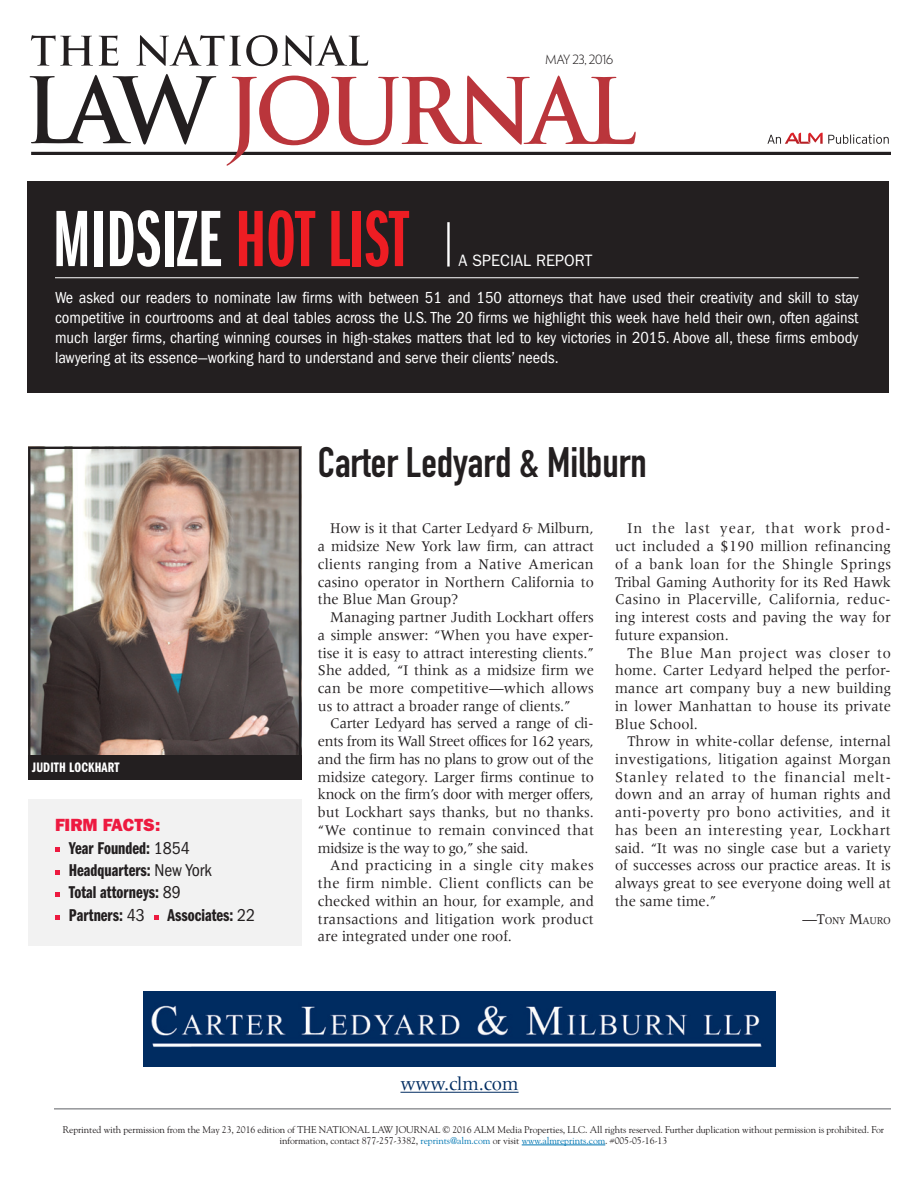
<style>
.page{position:relative;width:918px;height:1188px;background:#fff}
.page>*{position:absolute;margin:0;border:0;box-sizing:border-box;transform-origin:0 0}
.t1{font:82.8px "ITC Franklin Gothic Std Dm X Cp";color:#fff}
.t2{font:42px "DIN Engschrift Std";color:#231f20}
.t3{font:19.5px "Meridien LT Std";letter-spacing:-.005em;color:#002c61;scale:.95 1}
.t4{font:17.7px/22.5px "ITC Franklin Gothic Std Dm Cp";color:#231f20}
.t5{font:17.7px "ITC Franklin Gothic Std Hvy";color:#ed1a40}
.t6{font:condensed 16.5px/19.8px "ITC Franklin Gothic Std";color:#fff;text-align:justify}
.t7{font:16.5px "ITC Franklin Gothic Std";color:#fff}
.t8{font:15.3px/17.7px "Meridien LT Std";color:#231f20;text-align:justify;scale:.95 1}
.t9{font:14.25px "ITC Franklin Gothic Std Dm Cp";letter-spacing:.01em;color:#fff}
.t10{font:300 12px "Penumbra Flare Std";letter-spacing:-.01em;color:#231f20}
.t11{font:10.8px "Meridien LT Std";letter-spacing:-.03em;color:#231f20;scale:.95 1}
.t12{font:9.75px/11.2px "Goudy Std";letter-spacing:-.01em;color:#231f20;text-align:center}
.s1{color:#ee1d23}
.s2{font-family:"ITC Franklin Gothic Std";font-stretch:condensed}
.s3{font-size:15.3px}
.s4{color:#0077b3}
</style>
<div class="page">
<hr style="left:31px;top:152px;width:860px;height:3px;background:#231f20">
<svg style="left:227px;top:76px;width:409px;height:90px"></svg>
<svg style="left:31px;top:35px;width:337px;height:31px"></svg>
<svg style="left:30px;top:74px;width:186px;height:71px"></svg>
<svg style="left:767px;top:133px;width:122px;height:11px"></svg>
<hr style="left:522px;top:1145px;width:83px;height:1px;background:#0077b3">
<hr style="left:54px;top:1108px;width:837px;height:2px;background:#939598">
<div style="left:27px;top:181px;width:862px;height:212px;background:#231f20"></div>
<hr style="left:447px;top:222px;width:3px;height:45px;background:#fff">
<hr style="left:55px;top:277px;width:804px;height:1px;background:#fff">
<img style="left:31px;top:450px;width:267px;height:305px">
<div style="left:28px;top:447px;width:273px;height:315px;border:2px solid #231f20"></div>
<div style="left:28px;top:755px;width:273px;height:24px;background:#231f20"></div>
<div style="left:28px;top:799px;width:273px;height:147px;background:#f2f2f2"></div>
<svg style="left:55px;top:847px;width:5px;height:5px"></svg>
<svg style="left:55px;top:870px;width:5px;height:5px"></svg>
<svg style="left:55px;top:892px;width:5px;height:5px"></svg>
<svg style="left:55px;top:915px;width:5px;height:5px"></svg>
<svg style="left:154px;top:915px;width:5px;height:5px"></svg>
<img style="left:144px;top:991px;width:631px;height:76px">
<hr style="left:400px;top:1092px;width:119px;height:1px;background:#002c61">
<p class="t10" style="left:546px;top:53px;width:69px">May 23, 2016</p>
<h1 class="t1" style="left:53px;top:194px;width:357px">MIDSIZE <span class="s1">HOT LIST</span></h1>
<p class="t7" style="left:458px;top:250px;width:136px">A SPECIAL REPORT</p>
<p class="t6" style="left:55px;top:288px;width:805px">We asked our readers to nominate law firms with between 51 and 150 attorneys that have used their creativity and skill to stay competitive in courtrooms and at deal tables across the U.S. The 20 firms we highlight this week have held their own, often against much larger firms, charting winning courses in high-stakes matters that led to key victories in 2015. Above all, these firms embody lawyering at its essence—working hard to understand and serve their clients’ needs.</p>
<p class="t9" style="left:32px;top:759px;width:89px">Judith Lockhart</p>
<p class="t5" style="left:55px;top:815px;width:107px">FIRM FACTS:</p>
<p class="t4" style="left:69px;top:837px;width:144px">Year Founded: <span class="s2">1854<br></span>Headquarters: <span class="s2">New York<br></span>Total attorneys: <span class="s2">89<br></span>Partners: <span class="s2">43</span></p>
<p class="t4" style="left:168px;top:904px;width:89px">Associates: <span class="s2">22</span></p>
<h2 class="t2" style="left:318px;top:437px;width:330px">Carter Ledyard &amp; Milburn</h2>
<p class="t8" style="left:318px;top:520px;width:292px;text-indent:12px">How is it that Carter Ledyard &amp; Milburn, a midsize New York law firm, can attract clients ranging from a Native American casino operator in Northern California to the Blue Man Group?</p>
<p class="t8" style="left:318px;top:608px;width:292px;text-indent:12px">Managing partner Judith Lockhart offers a simple answer: “When you have exper&shy;tise it is easy to attract interesting clients.” She added, “I think as a midsize firm we can be more competitive—which allows us to attract a broader range of clients.”</p>
<p class="t8" style="left:318px;top:715px;width:292px;text-indent:12px">Carter Ledyard has served a range of cli&shy;ents from its Wall Street offices for 162 years, and the firm has no plans to grow out of the midsize category. Larger firms continue to knock on the firm’s door with merger offers, but Lockhart says thanks, but no thanks. “We continue to remain convinced that midsize is the way to go,” she said.</p>
<p class="t8" style="left:318px;top:857px;width:292px;text-indent:12px">And practicing in a single city makes the firm nimble. Client conflicts can be checked within an hour, for example, and transactions and litigation work product are integrated under one roof.</p>
<p class="t8" style="left:615px;top:520px;width:292px;text-indent:12px">In the last year, that work prod&shy;uct included a $190 million refinancing of a bank loan for the Shingle Springs Tribal Gaming Authority for its Red Hawk Casino in Placerville, California, reduc&shy;ing interest costs and paving the way for future expansion.</p>
<p class="t8" style="left:615px;top:644px;width:292px;text-indent:12px">The Blue Man project was closer to home. Carter Ledyard helped the perfor&shy;mance art company buy a new building in lower Manhattan to house its private Blue School.</p>
<p class="t8" style="left:615px;top:732px;width:292px;text-indent:12px">Throw in white-collar defense, internal investigations, litigation against Morgan Stanley related to the financial melt&shy;down and an array of human rights and anti-poverty pro bono activities, and it has been an interesting year, Lockhart said. “It was no single case but a variety of successes across our practice areas. It is always great to see everyone doing well at the same time.”</p>
<p class="t11" style="left:803px;top:914px;width:94px"><span class="s3">—T</span>ONY <span class="s3">M</span>AURO</p>
<p class="t3" style="left:400px;top:1073px;width:126px">www.clm.com</p>
<p class="t12" style="left:63px;top:1124px;width:823px">Reprinted with permission from the May 23, 2016 edition of THE NATIONAL LAW JOURNAL © 2016 ALM Media Properties, LLC. All rights reserved. Further duplication without permission is prohibited. For information, contact 877-257-3382, <span class="s4">reprints@alm.com</span> or visit <span class="s4">www.almreprints.com</span>. #005-05-16-13</p>
</div>
